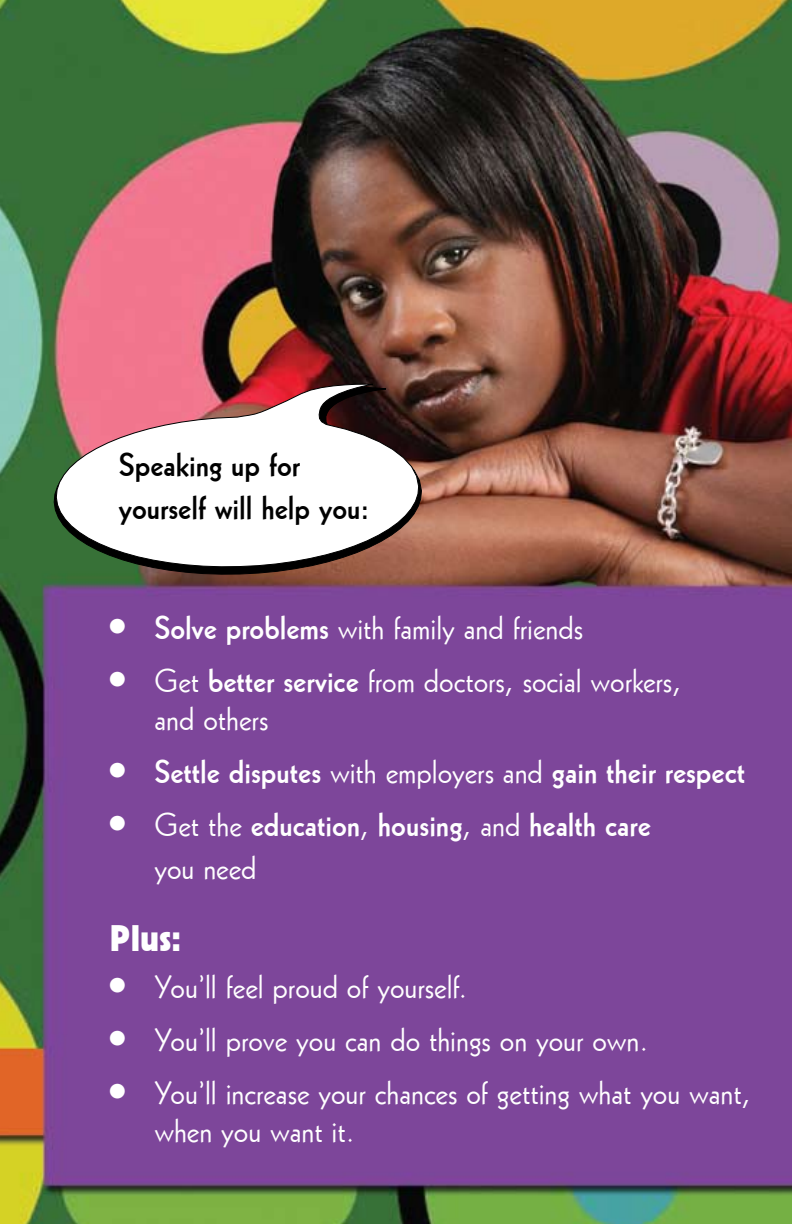
<style>
.page{position:relative;width:792px;height:1224px;background:#fff}
.page>*{position:absolute;margin:0;border:0;box-sizing:border-box;transform-origin:0 0}
.t1{font:36px "Geometric 231 BT Heavy C";color:#fff}
.t2{font:32px/38.4px "Geometric 231 BT Roman C";color:#fff}
.t3{font:32px/43.2px "Geometric 231 BT Bold C";color:#fff}
.t4{font:32px/43.2px "Geometric 231 BT Bold C";color:#000}
.s1{font-family:"Geometric 231 BT Bold C"}
.s2{font-family:"Geometric 231 BT Roman C"}
</style>
<div class="page">
<img style="left:0;top:0;width:792px;height:1224px">
<svg style="left:54px;top:387px;width:368px;height:188px;background:#54482f"></svg>
<svg style="left:56px;top:384px;width:363px;height:183px"></svg>
<h3 class="t4" style="left:119px;top:442px;width:252px">Speaking up for yourself will help you:</h3>
<p class="t2" style="left:110px;top:607px;width:475px">● <span class="s1">Solve problems</span> with family and friends</p>
<p class="t2" style="left:154px;top:660px;width:528px;text-indent:-45px">● Get <span class="s1">better service</span> from doctors, social workers, and others</p>
<p class="t3" style="left:110px;top:749px;width:637px">● Settle disputes <span class="s2">with employers and</span> gain their respect</p>
<p class="t3" style="left:154px;top:802px;width:498px;text-indent:-45px">● <span class="s2">Get the</span> education<span class="s2">,</span> housing<span class="s2">, and</span> health care <span class="s2">you need</span></p>
<p class="t1" style="left:110px;top:916px;width:74px">Plus:</p>
<p class="t2" style="left:110px;top:967px;width:360px">● You’ll feel proud of yourself.</p>
<p class="t2" style="left:110px;top:1020px;width:540px">● You’ll prove you can do things on your own.</p>
<p class="t2" style="left:154px;top:1072px;width:598px;text-indent:-45px">● You’ll increase your chances of getting what you want, when you want it.</p>
</div>
